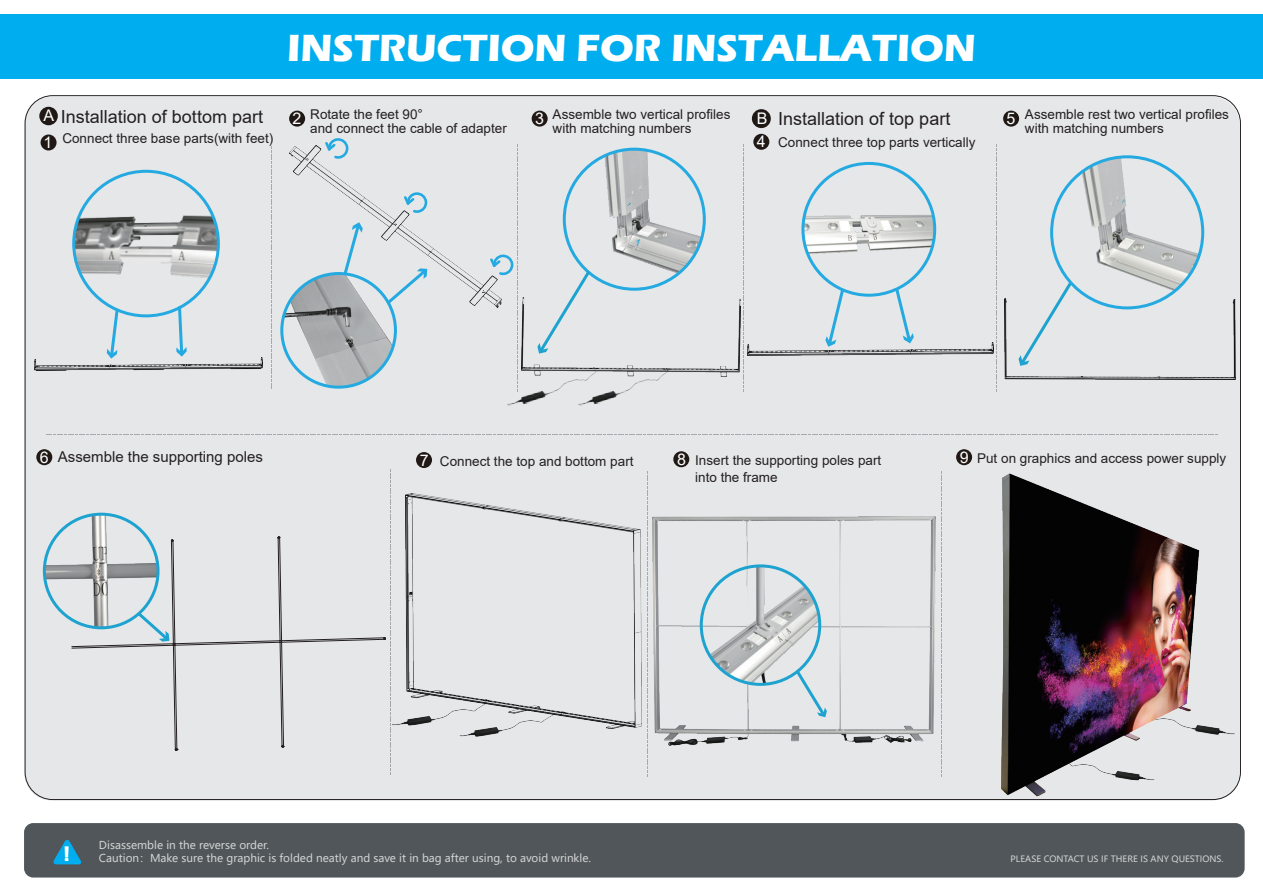
<style>
.page{position:relative;width:1263px;height:893px;background:#fff}
.page>*{position:absolute;margin:0;border:0;box-sizing:border-box;transform-origin:0 0}
.t1{font:700 39px "Eras ITC";color:#fff}
.t2{font:18.3px "Impact";color:#fff}
.t3{font:18px "Arial";color:#231f20}
.t4{font:16.05px "Arial";color:#fff}
.t5{font:15px "Arial";color:#231f20}
.t6{font:13.5px/13.5px "Arial";color:#231f20}
.t7{font:10.8px "Microsoft Ya Hei";color:#d1d2d4}
.t8{font:italic 9.6px "Arial";color:#1ea3d0}
.t9{font:8.7px "Microsoft Ya Hei";color:#d1d2d4}
.s1{font-size:16.05px;color:#fff}
</style>
<div class="page">
<div style="left:24px;top:97px;width:1215px;height:704px;background:#e6e7e9;border-radius:28px"></div>
<div style="left:0;top:14px;width:1263px;height:65px;background:#00aeef"></div>
<div style="left:24px;top:823px;width:1220px;height:54px;background:#505659;border-radius:9px"></div>
<svg style="left:53px;top:840px;width:28px;height:24px"></svg>
<svg style="left:46px;top:434px;width:1172px;height:1px"></svg>
<svg style="left:271px;top:146px;width:1px;height:243px"></svg>
<svg style="left:647px;top:471px;width:1px;height:305px"></svg>
<svg style="left:996px;top:145px;width:1px;height:246px"></svg>
<svg style="left:743px;top:145px;width:1px;height:246px"></svg>
<div style="left:956px;top:449px;width:16px;height:16px;background:#201814;border-radius:50%"></div>
<div style="left:673px;top:451px;width:16px;height:16px;background:#201814;border-radius:50%"></div>
<div style="left:416px;top:452px;width:16px;height:16px;background:#201814;border-radius:50%"></div>
<div style="left:36px;top:449px;width:16px;height:16px;background:#201814;border-radius:50%"></div>
<div style="left:752px;top:109px;width:19px;height:19px;background:#201814;border-radius:50%"></div>
<div style="left:753px;top:134px;width:16px;height:16px;background:#201814;border-radius:50%"></div>
<div style="left:1003px;top:111px;width:16px;height:16px;background:#201814;border-radius:50%"></div>
<div style="left:532px;top:111px;width:16px;height:16px;background:#201814;border-radius:50%"></div>
<div style="left:289px;top:111px;width:16px;height:16px;background:#201814;border-radius:50%"></div>
<div style="left:41px;top:135px;width:16px;height:15px;background:#201814;border-radius:50%"></div>
<div style="left:39px;top:107px;width:19px;height:18px;background:#201814;border-radius:50%"></div>
<img style="left:652px;top:516px;width:283px;height:229px">
<img style="left:289px;top:146px;width:199px;height:160px">
<svg style="left:402px;top:192px;width:26px;height:21px"></svg>
<svg style="left:323px;top:138px;width:26px;height:21px"></svg>
<img style="left:74px;top:215px;width:144px;height:67px">
<div style="left:72px;top:170px;width:148px;height:148px;border:3px solid #24aae1;border-radius:50%"></div>
<svg style="left:176px;top:303px;width:11px;height:54px"></svg>
<svg style="left:107px;top:305px;width:14px;height:53px"></svg>
<img style="left:282px;top:274px;width:113px;height:113px;border-radius:57px">
<div style="left:280px;top:272px;width:117px;height:117px;border:3px solid #24aae1;border-radius:50%"></div>
<svg style="left:341px;top:222px;width:22px;height:56px"></svg>
<svg style="left:384px;top:267px;width:45px;height:40px"></svg>
<svg style="left:488px;top:254px;width:26px;height:54px"></svg>
<img style="left:507px;top:371px;width:71px;height:35px">
<img style="left:392px;top:722px;width:13px;height:3px">
<img style="left:460px;top:729px;width:49px;height:8px">
<img style="left:578px;top:376px;width:84px;height:30px">
<img style="left:601px;top:149px;width:103px;height:140px">
<svg style="left:633px;top:239px;width:8px;height:7px"></svg>
<div style="left:563px;top:148px;width:143px;height:143px;border:3px solid #24aae1;border-radius:50%"></div>
<svg style="left:571px;top:267px;width:22px;height:31px"></svg>
<img style="left:805px;top:215px;width:130px;height:41px">
<div style="left:801px;top:162px;width:135px;height:135px;border:3px solid #24aae1;border-radius:50%"></div>
<svg style="left:893px;top:285px;width:21px;height:57px"></svg>
<svg style="left:825px;top:286px;width:21px;height:56px"></svg>
<img style="left:1076px;top:158px;width:126px;height:141px">
<svg style="left:1059px;top:279px;width:15px;height:20px"></svg>
<img style="left:44px;top:514px;width:114px;height:114px;border-radius:57px">
<img style="left:701px;top:566px;width:119px;height:118px;border-radius:59px">
<div style="left:700px;top:564px;width:121px;height:122px;border:3px solid #1ea3d0;border-radius:50%"></div>
<svg style="left:793px;top:667px;width:35px;height:52px"></svg>
<svg style="left:71px;top:469px;width:320px;height:305px"></svg>
<img style="left:34px;top:358px;width:229px;height:12px">
<img style="left:522px;top:298px;width:218px;height:78px">
<img style="left:748px;top:342px;width:245px;height:13px">
<img style="left:1004px;top:299px;width:231px;height:80px">
<img style="left:405px;top:493px;width:236px;height:236px">
<img style="left:961px;top:456px;width:269px;height:345px">
<h1 class="t1" style="left:287px;top:26px;width:690px">INSTRUCTION FOR INSTALLATION</h1>
<h3 class="t3" style="left:44px;top:104px;width:221px"><span class="s1">A</span> Installation of bottom part</h3>
<p class="t6" style="left:44px;top:131px;width:231px"><span class="s1">1</span> Connect three base parts(with feet)</p>
<p class="t6" style="left:310px;top:108px;width:198px;text-indent:-18px"><span class="s1">2</span> Rotate the feet 90°<br>and connect the cable of adapter</p>
<p class="t6" style="left:553px;top:108px;width:179px">Assemble two vertical profiles with matching numbers</p>
<h3 class="t3" style="left:757px;top:106px;width:195px"><span class="s1">B</span> Installation of top part</h3>
<p class="t6" style="left:757px;top:135px;width:220px"><span class="s1">4</span> Connect three top parts vertically</p>
<p class="t4" style="left:535px;top:108px;width:10px">3</p>
<p class="t4" style="left:1006px;top:108px;width:10px">5</p>
<p class="t6" style="left:1025px;top:108px;width:206px">Assemble rest two vertical profiles with matching numbers</p>
<p class="t8" style="left:634px;top:236px;width:11px">1</p>
<p class="t5" style="left:40px;top:446px;width:225px"><span class="s1">6</span> Assemble the supporting poles</p>
<p class="t6" style="left:420px;top:454px;width:215px"><span class="s1">7</span> Connect the top and bottom part</p>
<p class="t4" style="left:677px;top:449px;width:10px">8</p>
<p class="t6" style="left:695px;top:454px;width:188px">Insert the supporting poles part</p>
<p class="t6" style="left:960px;top:451px;width:268px"><span class="s1">9</span> Put on graphics and access power supply</p>
<p class="t6" style="left:695px;top:470px;width:84px">into the frame</p>
<p class="t7" style="left:99px;top:838px;width:172px">Disassemble in the reverse order.</p>
<h2 class="t2" style="left:64px;top:839px;width:6px">!</h2>
<p class="t7" style="left:99px;top:851px;width:494px">Caution：Make sure the graphic is folded neatly and save it in bag after using, to avoid wrinkle.</p>
<p class="t9" style="left:1010px;top:853px;width:215px">PLEASE CONTACT US IF THERE IS ANY QUESTIONS.</p>
</div>
